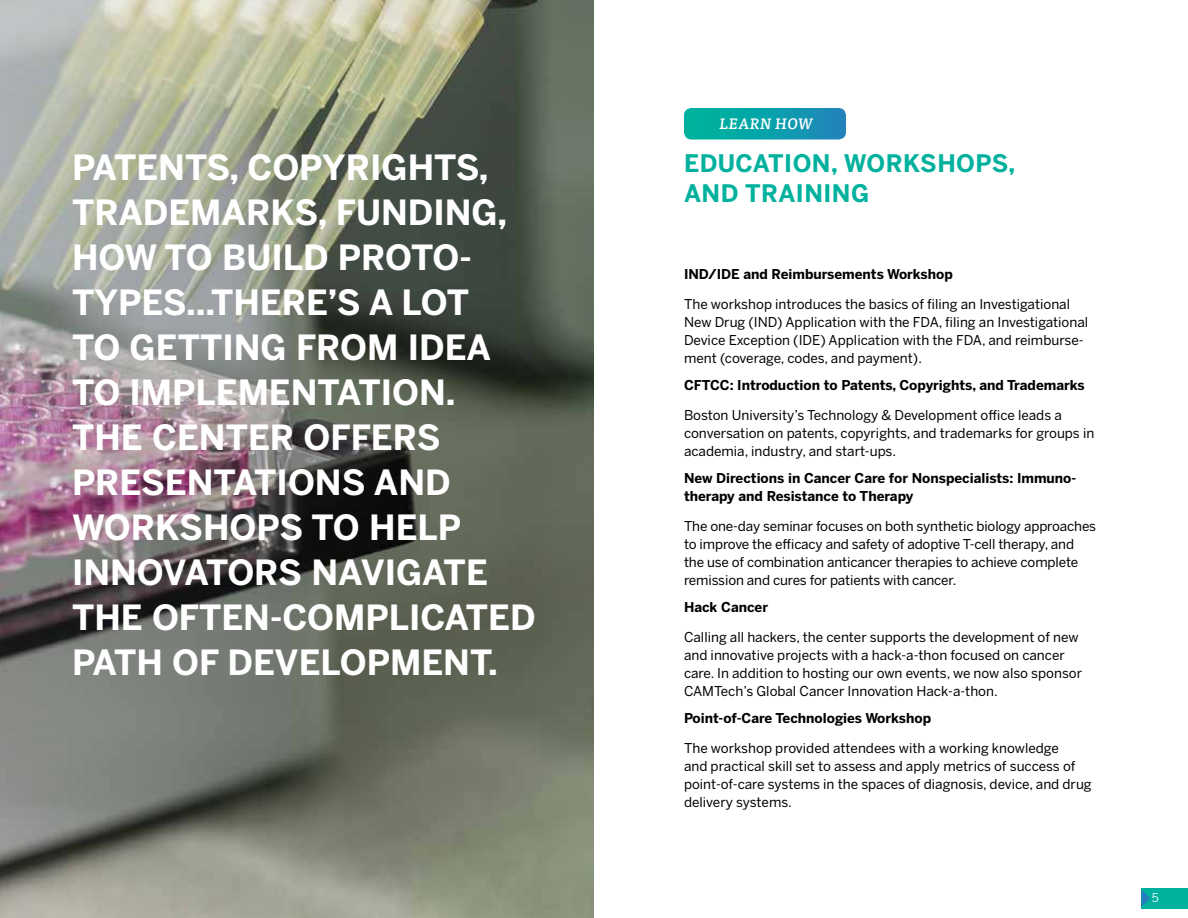
<style>
.page{position:relative;width:1188px;height:918px;background:#fff}
.page>*{position:absolute;margin:0;border:0;box-sizing:border-box;transform-origin:0 0}
.t1{font:700 34.5px/45px "Benton Sans";color:#fff}
.t2{font:700 24px/30px "Benton Sans";letter-spacing:.02em;color:#00b19d}
.t3{font:italic 500 15px "Tisa OT";letter-spacing:.03em;color:#fff}
.t4{font:13.5px/18px "Benton Sans";color:#000}
.t5{font:700 13.5px/18px "Benton Sans";color:#000}
.t6{font:12px "Benton Sans";color:#fff}
</style>
<div class="page">
<div style="left:1141px;top:888px;width:47px;height:20px;background:#00b19d"></div>
<svg style="left:1141px;top:890px;width:9px;height:17px"></svg>
<img style="left:0;top:0;width:594px;height:918px">
<svg style="left:684px;top:108px;width:162px;height:32px;background:#10a1ac"></svg>
<p class="t1" style="left:72px;top:145px;width:465px">PATENTS, COPYRIGHTS,<br>TRADEMARKS, FUNDING,<br>HOW TO BUILD PROTO-<br>TYPES…THERE’S A LOT<br>TO GETTING FROM IDEA<br>TO IMPLEMENTATION.<br>THE CENTER OFFERS<br>PRESENTATIONS AND<br>WORKSHOPS TO HELP<br>INNOVATORS NAVIGATE<br>THE OFTEN-COMPLICATED<br>PATH OF DEVELOPMENT.</p>
<p class="t3" style="left:720px;top:115px;width:95px">LEARN HOW</p>
<h2 class="t2" style="left:684px;top:148px;width:333px">EDUCATION, WORKSHOPS,<br>AND TRAINING</h2>
<p class="t5" style="left:684px;top:265px;width:270px">IND/IDE and Reimbursements Workshop</p>
<p class="t4" style="left:684px;top:295px;width:406px">The workshop introduces the basics of filing an Investigational New Drug (IND) Application with the FDA, filing an Investigational Device Exception (IDE) Application with the FDA, and reimburse&shy;ment (coverage, codes, and payment).</p>
<p class="t5" style="left:684px;top:376px;width:402px">CFTCC: Introduction to Patents, Copyrights, and Trademarks</p>
<p class="t4" style="left:684px;top:406px;width:412px">Boston University’s Technology &amp; Development office leads a conversation on patents, copyrights, and trademarks for groups in academia, industry, and start-ups.</p>
<p class="t5" style="left:684px;top:469px;width:394px">New Directions in Cancer Care for Nonspecialists: Immuno&shy;therapy and Resistance to Therapy</p>
<p class="t4" style="left:684px;top:517px;width:414px">The one-day seminar focuses on both synthetic biology approaches to improve the efficacy and safety of adoptive T-cell therapy, and the use of combination anticancer therapies to achieve complete remission and cures for patients with cancer.</p>
<p class="t5" style="left:684px;top:598px;width:86px">Hack Cancer</p>
<p class="t4" style="left:684px;top:628px;width:400px">Calling all hackers, the center supports the development of new and innovative projects with a hack-a-thon focused on cancer care. In addition to hosting our own events, we now also sponsor CAMTech’s Global Cancer Innovation Hack-a-thon.</p>
<p class="t5" style="left:684px;top:709px;width:249px">Point-of-Care Technologies Workshop</p>
<p class="t4" style="left:684px;top:739px;width:409px">The workshop provided attendees with a working knowledge<br>and practical skill set to assess and apply metrics of success of point-of-care systems in the spaces of diagnosis, device, and drug delivery systems.</p>
<p class="t6" style="left:1152px;top:891px;width:8px">5</p>
</div>
